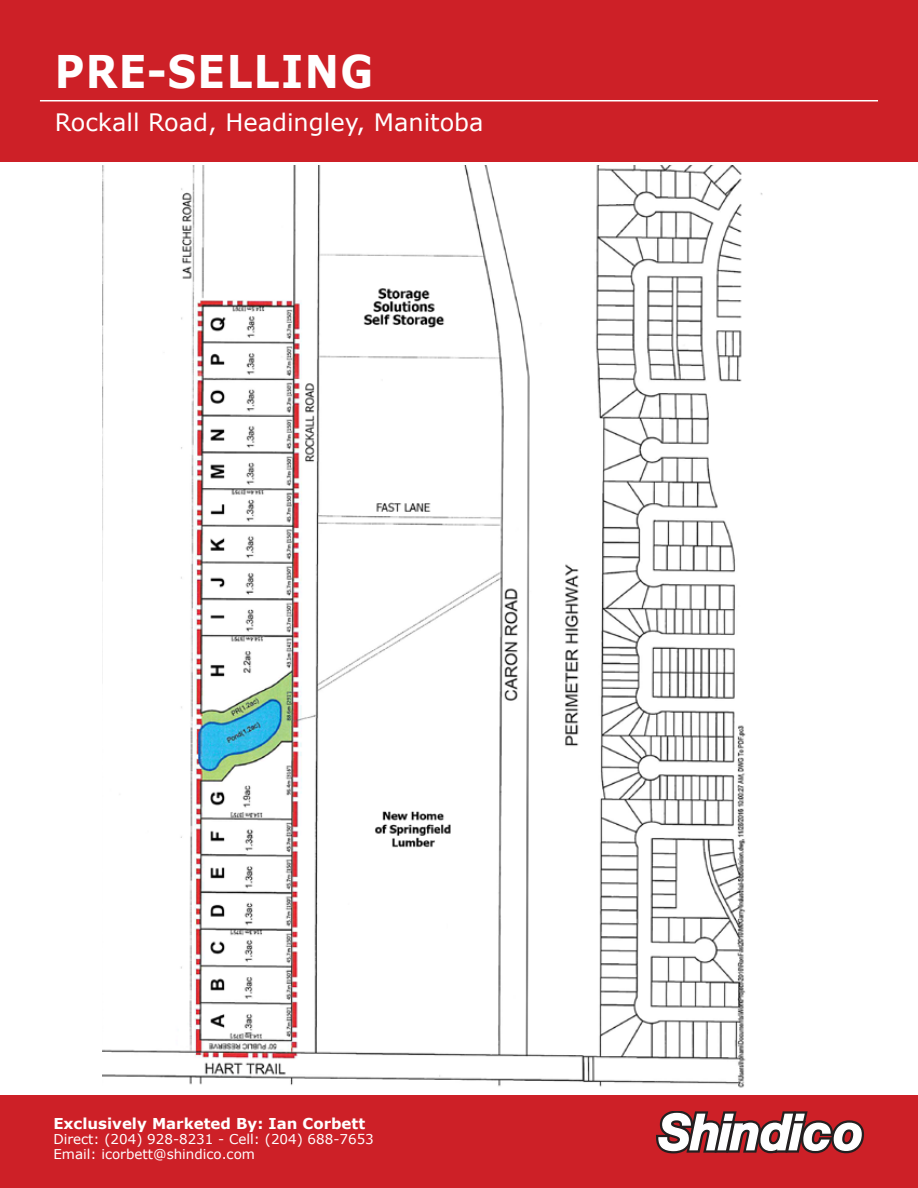
<style>
.page{position:relative;width:918px;height:1188px;background:#fff}
.page>*{position:absolute;margin:0;border:0;box-sizing:border-box;transform-origin:0 0}
.t1{font:700 45px "Verdana";letter-spacing:.035em;color:#fff;scale:.9 1}
.t2{font:24px "Verdana";color:#fff}
.t3{font:700 15px "Verdana";color:#fff}
.t4{font:13.5px/15px "Verdana";color:#fff}
</style>
<div class="page">
<div style="left:0;top:0;width:918px;height:162px;background:#cd2027"></div>
<div style="left:0;top:1096px;width:918px;height:92px;background:#cd2027"></div>
<hr style="left:40px;top:100px;width:838px;height:1px;background:#fff">
<svg style="left:656px;top:1112px;width:208px;height:42px"></svg>
<img style="left:103px;top:165px;width:660px;height:923px">
<h1 class="t1" style="left:55px;top:40px;width:355px">PRE-SELLING</h1>
<h2 class="t2" style="left:55px;top:106px;width:430px">Rockall Road, Headingley, Manitoba</h2>
<p class="t3" style="left:53px;top:1113px;width:313px">Exclusively Marketed By: Ian Corbett</p>
<p class="t4" style="left:53px;top:1132px;width:322px">Direct: (204) 928-8231 - Cell: (204) 688-7653<br>Email: icorbett@shindico.com</p>
</div>
